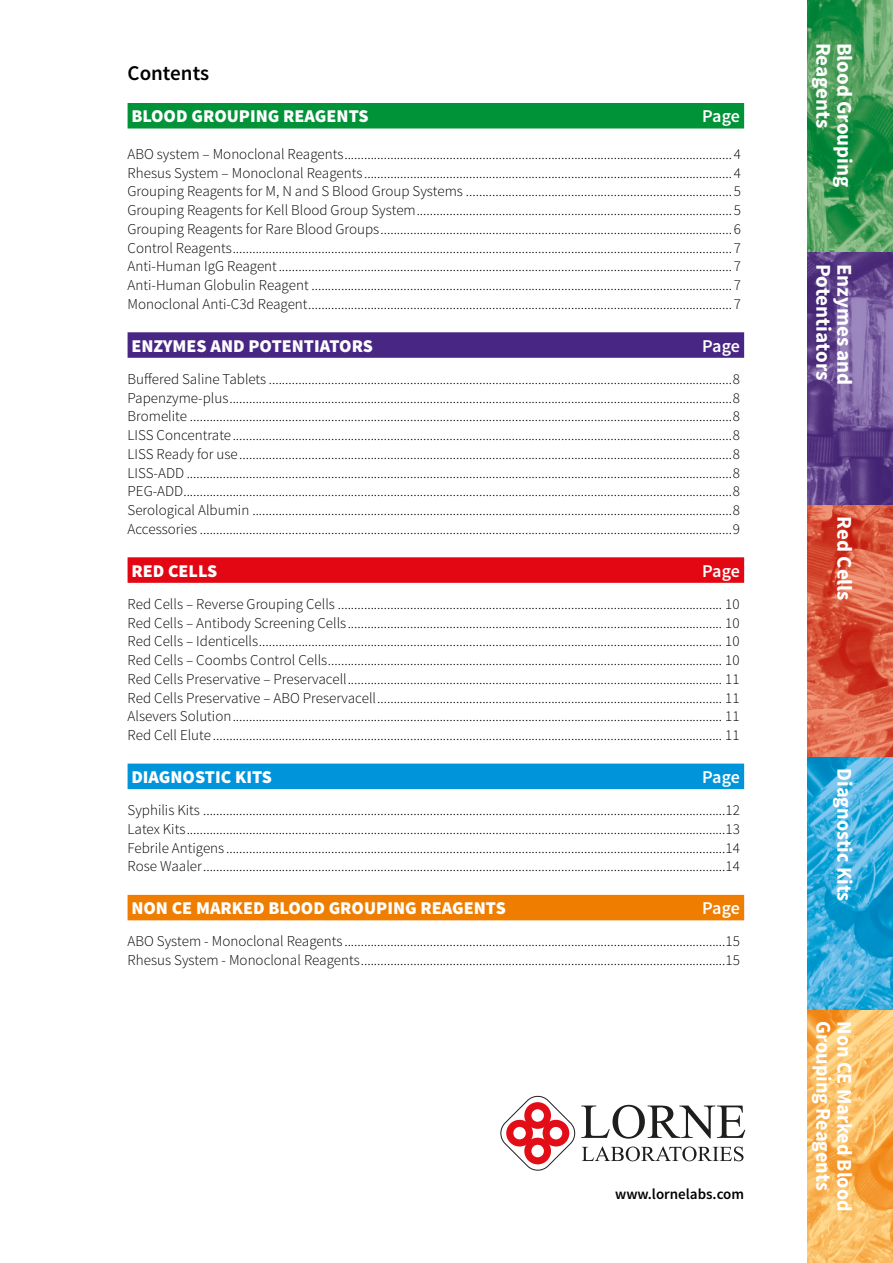
<style>
.page{position:relative;width:893px;height:1263px;background:#fff}
.page>*{position:absolute;margin:0;border:0;box-sizing:border-box;transform-origin:0 0}
.t1{font:700 21px "Source Sans Pro";color:#fff}
.t2{font:700 21px "Source Sans Pro";color:#fff;scale:.96 1}
.t3{font:600 21px "Source Sans Pro";color:#000}
.t4{font:900 18px "Source Sans Pro";color:#fff}
.t5{font:600 18px "Source Sans Pro";letter-spacing:-.015em;color:#fff}
.t6{font:300 15px/18.8px "Source Sans Pro";color:#000;text-align:justify}
.t7{font:600 15px "Source Sans Pro";color:#000}
</style>
<div class="page">
<img style="left:808px;top:0;width:85px;height:253px">
<svg style="left:808px;top:253px;width:85px;height:252px;background:#684c91"></svg>
<svg style="left:808px;top:505px;width:85px;height:253px;background:#d95b41"></svg>
<svg style="left:808px;top:758px;width:85px;height:252px;background:#35abdb"></svg>
<svg style="left:500px;top:1095px;width:245px;height:76px"></svg>
<div style="left:128px;top:103px;width:616px;height:25px;background:#009338"></div>
<div style="left:128px;top:332px;width:616px;height:26px;background:#482683"></div>
<div style="left:128px;top:557px;width:616px;height:26px;background:#e30613"></div>
<div style="left:128px;top:764px;width:616px;height:25px;background:#0095db"></div>
<div style="left:128px;top:895px;width:616px;height:25px;background:#ef7d00"></div>
<svg style="left:808px;top:1010px;width:85px;height:253px;background:#f9b95f"></svg>
<h1 class="t3" style="left:128px;top:59px;width:83px">Contents</h1>
<p class="t4" style="left:131px;top:105px;width:239px">BLOOD GROUPING REAGENTS</p>
<p class="t5" style="left:702px;top:105px;width:39px">Page</p>
<p class="t6" style="left:128px;top:145px;width:615px">ABO system – Monoclonal Reagents...................................................................................................................... 4<br>Rhesus System – Monoclonal Reagents................................................................................................................ 4<br>Grouping Reagents for M, N and S Blood Group Systems ................................................................................. 5<br>Grouping Reagents for Kell Blood Group System................................................................................................ 5<br>Grouping Reagents for Rare Blood Groups........................................................................................................... 6<br>Control Reagents........................................................................................................................................................ 7<br>Anti-Human IgG Reagent.......................................................................................................................................... 7<br>Anti-Human Globulin Reagent ................................................................................................................................ 7<br>Monoclonal Anti-C3d Reagent................................................................................................................................. 7</p>
<p class="t4" style="left:131px;top:334px;width:243px">ENZYMES AND POTENTIATORS</p>
<p class="t5" style="left:702px;top:334px;width:39px">Page</p>
<p class="t6" style="left:128px;top:370px;width:614px">Buffered Saline Tablets .............................................................................................................................................8<br>Papenzyme-plus.........................................................................................................................................................8<br>Bromelite .....................................................................................................................................................................8<br>LISS Concentrate........................................................................................................................................................8<br>LISS Ready for use......................................................................................................................................................8<br>LISS-ADD ......................................................................................................................................................................8<br>PEG-ADD.......................................................................................................................................................................8<br>Serological Albumin ..................................................................................................................................................8<br>Accessories ..................................................................................................................................................................9</p>
<p class="t4" style="left:131px;top:559px;width:87px">RED CELLS</p>
<p class="t5" style="left:702px;top:559px;width:39px">Page</p>
<p class="t6" style="left:128px;top:595px;width:613px">Red Cells – Reverse Grouping Cells ..................................................................................................................... 10<br>Red Cells – Antibody Screening Cells.................................................................................................................. 10<br>Red Cells – Identicells............................................................................................................................................. 10<br>Red Cells – Coombs Control Cells........................................................................................................................ 10<br>Red Cells Preservative – Preservacell.................................................................................................................. 11<br>Red Cells Preservative – ABO Preservacell......................................................................................................... 11<br>Alsevers Solution..................................................................................................................................................... 11<br>Red Cell Elute ........................................................................................................................................................... 11</p>
<p class="t4" style="left:131px;top:765px;width:142px">DIAGNOSTIC KITS</p>
<p class="t5" style="left:702px;top:765px;width:39px">Page</p>
<p class="t6" style="left:128px;top:801px;width:614px">Syphilis Kits ...............................................................................................................................................................12<br>Latex Kits....................................................................................................................................................................13<br>Febrile Antigens ........................................................................................................................................................14<br>Rose Waaler...............................................................................................................................................................14</p>
<p class="t4" style="left:131px;top:896px;width:376px">NON CE MARKED BLOOD GROUPING REAGENTS</p>
<p class="t5" style="left:702px;top:897px;width:39px">Page</p>
<p class="t6" style="left:128px;top:932px;width:614px">ABO System - Monoclonal Reagents ....................................................................................................................15<br>Rhesus System - Monoclonal Reagents...............................................................................................................15</p>
<p class="t7" style="left:615px;top:1185px;width:131px">www.lornelabs.com</p>
<h1 class="t1" style="left:837px;top:43px;width:87px;rotate:90deg">Reagents</h1>
<h1 class="t1" style="left:858px;top:43px;width:146px;rotate:90deg">Blood Grouping</h1>
<h1 class="t1" style="left:837px;top:264px;width:118px;rotate:90deg">Potentiators</h1>
<h1 class="t1" style="left:858px;top:264px;width:123px;rotate:90deg">Enzymes and</h1>
<h1 class="t1" style="left:858px;top:516px;width:86px;rotate:90deg">Red Cells</h1>
<h1 class="t2" style="left:858px;top:768px;width:140px;rotate:90deg">Diagnostic Kits</h1>
<h1 class="t2" style="left:837px;top:1021px;width:178px;rotate:90deg">Grouping Reagents</h1>
<h1 class="t2" style="left:858px;top:1021px;width:199px;rotate:90deg">Non CE Marked Blood</h1>
</div>
